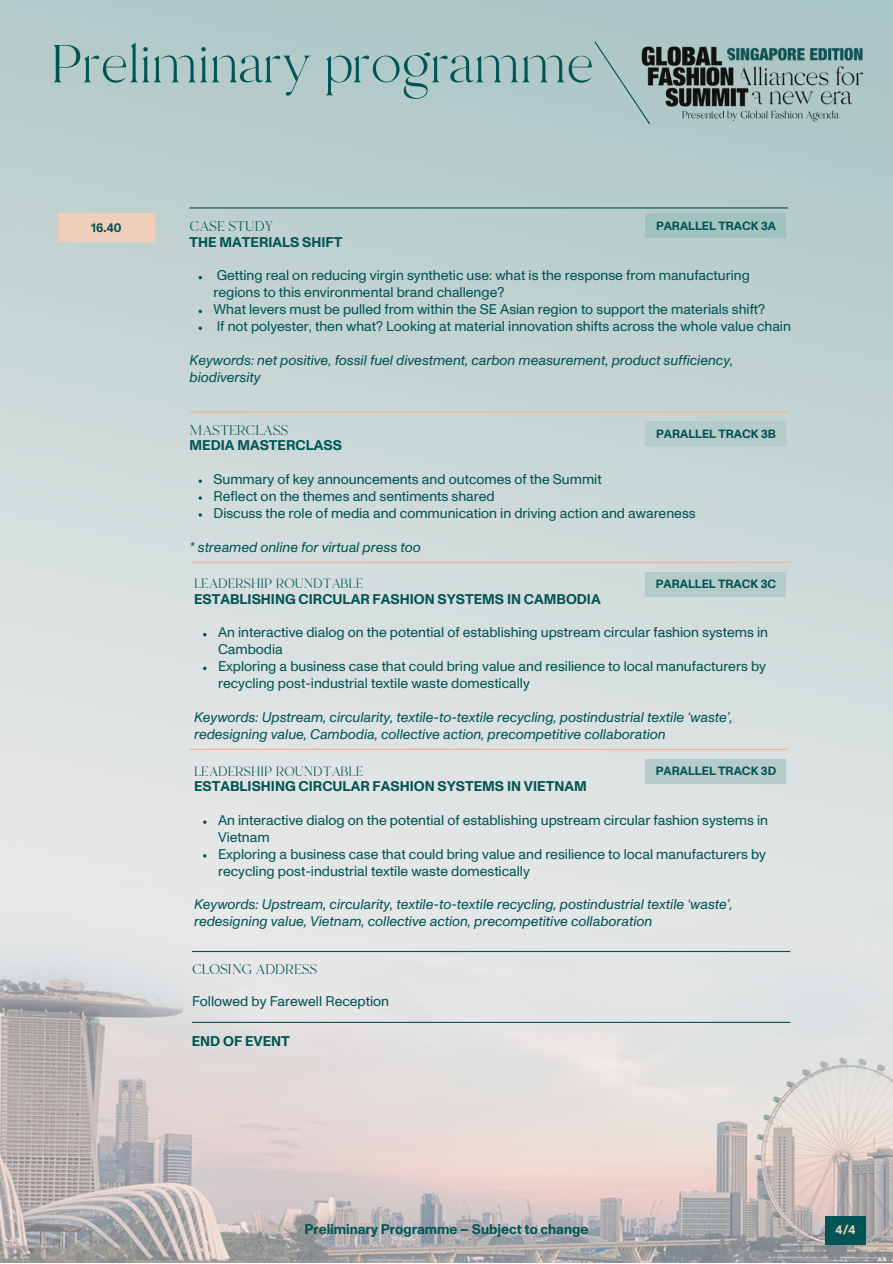
<style>
.page{position:relative;width:893px;height:1264px;background:#fff}
.page>*{position:absolute;margin:0;border:0;box-sizing:border-box;transform-origin:0 0}
.t1{font:53.25px "Branch";color:#005454}
.t2{font:14.1px/16.8px "Monument Grotesk";color:#005454}
.t3{font:italic 14.1px/16.8px "Monument Grotesk";color:#005454}
.t4{font:700 14.1px "Monument Grotesk";color:#005454}
.t5{font:14.1px "Branch";color:#005454}
.t6{font:13.5px "Branch";color:#005454}
.t7{font:700 12.6px "Monument Grotesk";color:#005454}
.t8{font:700 12.6px "Monument Grotesk";color:#efcfba}
.t9{font:700 12px "Monument Grotesk";color:#005454}
</style>
<div class="page">
<img style="left:0;top:0;width:892px;height:1262px">
<img style="left:651px;top:43px;width:214px;height:80px">
<svg style="left:593px;top:40px;width:58px;height:85px;background:#a5bebd"></svg>
<hr style="left:192px;top:950px;width:598px;height:2px;background:#005454">
<hr style="left:192px;top:1021px;width:598px;height:1px;background:#005454">
<svg style="left:198px;top:276px;width:4px;height:3px"></svg>
<svg style="left:198px;top:310px;width:4px;height:3px"></svg>
<svg style="left:198px;top:326px;width:4px;height:4px"></svg>
<svg style="left:198px;top:479px;width:4px;height:4px"></svg>
<svg style="left:198px;top:496px;width:4px;height:4px"></svg>
<svg style="left:198px;top:513px;width:4px;height:3px"></svg>
<svg style="left:203px;top:666px;width:3px;height:4px"></svg>
<hr style="left:189px;top:207px;width:598px;height:1px;background:#005454">
<hr style="left:189px;top:411px;width:598px;height:1px;background:#ffaf8e">
<hr style="left:192px;top:562px;width:598px;height:1px;background:#ffaf8e">
<hr style="left:189px;top:748px;width:598px;height:2px;background:#ffaf8e">
<div style="left:58px;top:213px;width:97px;height:29px;background:#efcfba"></div>
<div style="left:645px;top:213px;width:141px;height:25px;background:#a2c2c0"></div>
<div style="left:645px;top:421px;width:141px;height:25px;background:#b5cbca"></div>
<div style="left:645px;top:572px;width:141px;height:24px;background:#b5cbca"></div>
<div style="left:645px;top:759px;width:141px;height:24px;background:#b5cbca"></div>
<div style="left:825px;top:1216px;width:40px;height:28px;background:#005454"></div>
<h1 class="t1" style="left:51px;top:29px;width:545px">Preliminary programme</h1>
<p class="t5" style="left:189px;top:217px;width:85px">CASE STUDY</p>
<p class="t4" style="left:189px;top:235px;width:154px">THE MATERIALS SHIFT</p>
<p class="t7" style="left:91px;top:221px;width:32px">16.40</p>
<p class="t9" style="left:656px;top:220px;width:121px">PARALLEL TRACK 3A</p>
<p class="t2" style="left:213px;top:268px;width:579px">Getting real on reducing virgin synthetic use: what is the response from manufacturing regions to this environmental brand challenge?<br>What levers must be pulled from within the SE Asian region to support the materials shift?<br>If not polyester, then what? Looking at material innovation shifts across the whole value chain</p>
<p class="t3" style="left:189px;top:352px;width:545px">Keywords: net positive, fossil fuel divestment, carbon measurement, product sufficiency, biodiversity</p>
<p class="t5" style="left:189px;top:420px;width:100px">MASTERCLASS</p>
<p class="t4" style="left:189px;top:439px;width:154px">MEDIA MASTERCLASS</p>
<p class="t9" style="left:656px;top:428px;width:121px">PARALLEL TRACK 3B</p>
<p class="t2" style="left:213px;top:471px;width:483px">Summary of key announcements and outcomes of the Summit<br>Reflect on the themes and sentiments shared<br>Discuss the role of media and communication in driving action and awareness</p>
<p class="t3" style="left:189px;top:539px;width:233px">* streamed online for virtual press too</p>
<p class="t6" style="left:194px;top:574px;width:170px">LEADERSHIP ROUNDTABLE</p>
<p class="t4" style="left:194px;top:592px;width:408px">ESTABLISHING CIRCULAR FASHION SYSTEMS IN CAMBODIA</p>
<p class="t9" style="left:655px;top:579px;width:122px">PARALLEL TRACK 3C</p>
<p class="t2" style="left:218px;top:625px;width:551px">An interactive dialog on the potential of establishing upstream circular fashion systems in Cambodia<br>Exploring a business case that could bring value and resilience to local manufacturers by recycling post-industrial textile waste domestically</p>
<p class="t3" style="left:194px;top:709px;width:540px">Keywords: Upstream, circularity, textile-to-textile recycling, postindustrial textile ‘waste’, redesigning value, Cambodia, collective action, precompetitive collaboration</p>
<p class="t6" style="left:194px;top:762px;width:170px">LEADERSHIP ROUNDTABLE</p>
<p class="t4" style="left:194px;top:780px;width:394px">ESTABLISHING CIRCULAR FASHION SYSTEMS IN VIETNAM</p>
<p class="t9" style="left:655px;top:765px;width:122px">PARALLEL TRACK 3D</p>
<p class="t2" style="left:218px;top:812px;width:551px">An interactive dialog on the potential of establishing upstream circular fashion systems in Vietnam<br>Exploring a business case that could bring value and resilience to local manufacturers by recycling post-industrial textile waste domestically</p>
<p class="t3" style="left:194px;top:896px;width:540px">Keywords: Upstream, circularity, textile-to-textile recycling, postindustrial textile ‘waste’, redesigning value, Vietnam, collective action, precompetitive collaboration</p>
<p class="t5" style="left:192px;top:959px;width:127px">CLOSING ADDRESS</p>
<p class="t2" style="left:192px;top:993px;width:199px">Followed by Farewell Reception</p>
<p class="t4" style="left:192px;top:1034px;width:100px">END OF EVENT</p>
<p class="t4" style="left:304px;top:1222px;width:285px">Preliminary Programme – Subject to change</p>
<p class="t8" style="left:835px;top:1224px;width:22px">4/4</p>
</div>
